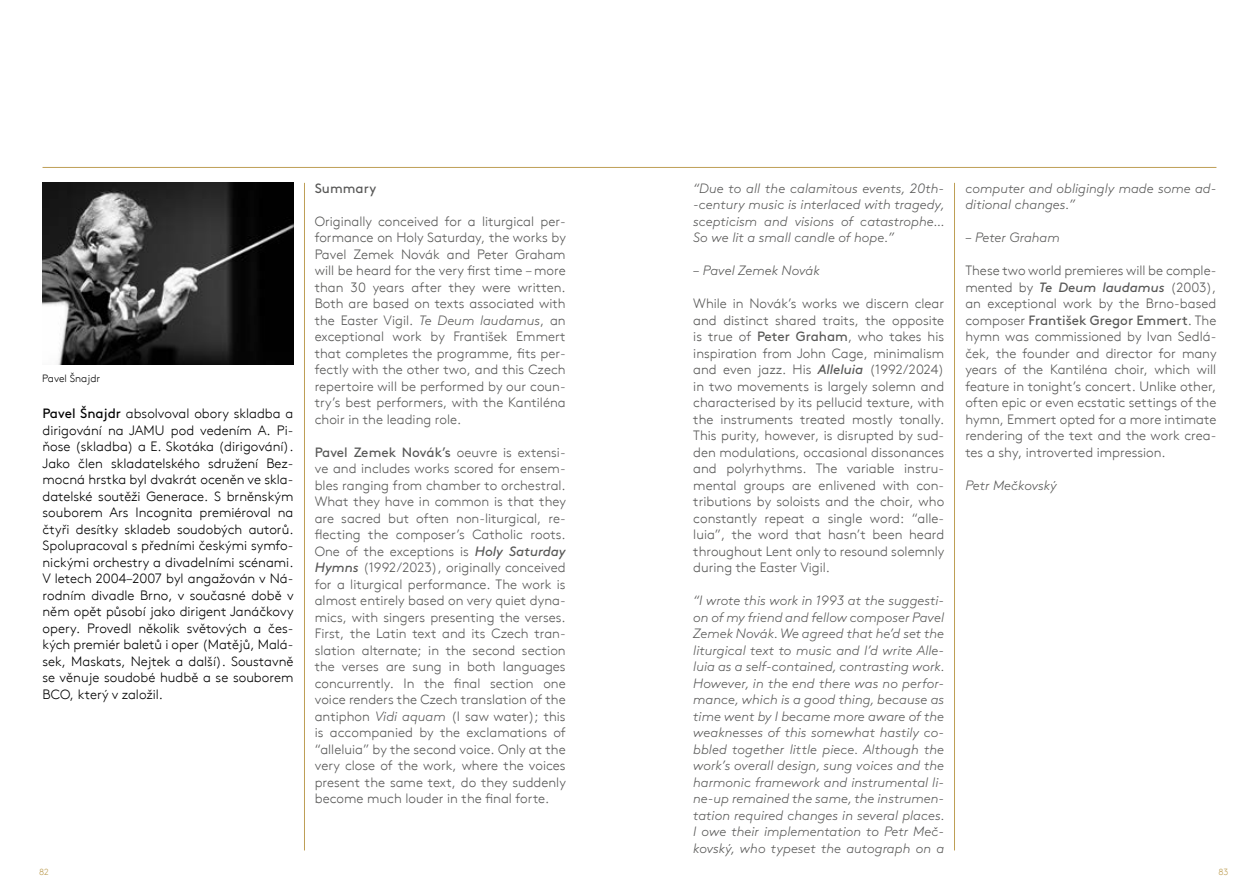
<style>
.page{position:relative;width:1259px;height:893px;background:#fff}
.page>*{position:absolute;margin:0;border:0;box-sizing:border-box;transform-origin:0 0}
.t1{font:300 13.5px/16.5px "Brown";color:#575756;text-align:justify}
.t2{font:italic 300 13.5px/16.5px "Brown";color:#575756;text-align:justify}
.t3{font:300 13.5px/16.5px "Brown";color:#000;text-align:justify}
.t4{font:13.5px "Brown";color:#575756}
.t5{font:300 10.5px "Brown";color:#000}
.t6{font:300 9px "Brown";color:#be9f56}
.s1{font-weight:400}
.s2{font-style:italic}
.s3{font-weight:400;font-style:italic}
</style>
<div class="page">
<hr style="left:43px;top:167px;width:1173px;height:1px;background:#be9f56">
<hr style="left:304px;top:183px;width:1px;height:667px;background:#be9f56">
<hr style="left:954px;top:183px;width:1px;height:667px;background:#be9f56">
<img style="left:42px;top:183px;width:251px;height:181px">
<p class="t5" style="left:42px;top:371px;width:59px">Pavel Šnajdr</p>
<p class="t3" style="left:43px;top:404px;width:253px"><span class="s1">Pavel Šnajdr</span> absolvoval obory skladba a dirigování na JAMU pod vedením A. Pi&shy;ňose (skladba) a E. Skotáka (dirigování).<br>Jako člen skladatelského sdružení Bez&shy;mocná hrstka byl dvakrát oceněn ve skla&shy;datelské soutěži Generace. S brněnským souborem Ars Incognita premiéroval na čtyři desítky skladeb soudobých autorů.<br>Spolupracoval s předními českými symfo&shy;nickými orchestry a divadelními scénami.<br>V letech 2004–2007 byl angažován v Ná&shy;rodním divadle Brno, v současné době v něm opět působí jako dirigent Janáčkovy opery. Provedl několik světových a čes&shy;kých premiér baletů i oper (Matějů, Malá&shy;sek, Maskats, Nejtek a další). Soustavně se věnuje soudobé hudbě a se souborem BCO, který v založil.</p>
<p class="t4" style="left:315px;top:178px;width:63px">Summary</p>
<p class="t1" style="left:315px;top:212px;width:253px">Originally conceived for a liturgical per&shy;formance on Holy Saturday, the works by Pavel Zemek Novák and Peter Graham will be heard for the very first time – more than 30 years after they were written.<br>Both are based on texts associated with the Easter Vigil. <span class="s2">Te Deum laudamus</span>, an exceptional work by František Emmert that completes the programme, fits per&shy;fectly with the other two, and this Czech repertoire will be performed by our coun&shy;try’s best performers, with the Kantiléna choir in the leading role.</p>
<p class="t1" style="left:315px;top:443px;width:253px"><span class="s1">Pavel Zemek Novák’s</span> oeuvre is extensi&shy;ve and includes works scored for ensem&shy;bles ranging from chamber to orchestral.<br>What they have in common is that they are sacred but often non-liturgical, re&shy;flecting the composer’s Catholic roots.<br>One of the exceptions is <span class="s3">Holy Saturday Hymns</span> (1992/2023), originally conceived for a liturgical performance. The work is almost entirely based on very quiet dyna&shy;mics, with singers presenting the verses.<br>First, the Latin text and its Czech tran&shy;slation alternate; in the second section the verses are sung in both languages concurrently. In the final section one voice renders the Czech translation of the antiphon <span class="s2">Vidi aquam</span> (I saw water); this is accompanied by the exclamations of “alleluia” by the second voice. Only at the very close of the work, where the voices present the same text, do they suddenly become much louder in the final forte.</p>
<p class="t2" style="left:693px;top:179px;width:253px">“Due to all the calamitous events, 20th--century music is interlaced with tragedy, scepticism and visions of catastrophe… So we lit a small candle of hope.”</p>
<p class="t2" style="left:693px;top:261px;width:128px">– Pavel Zemek Novák</p>
<p class="t1" style="left:693px;top:294px;width:253px">While in Novák’s works we discern clear and distinct shared traits, the opposite is true of <span class="s1">Peter Graham</span>, who takes his inspiration from John Cage, minimalism and even jazz. His <span class="s3">Alleluia</span> (1992/2024) in two movements is largely solemn and characterised by its pellucid texture, with the instruments treated mostly tonally.<br>This purity, however, is disrupted by sud&shy;den modulations, occasional dissonances and polyrhythms. The variable instru&shy;mental groups are enlivened with con&shy;tributions by soloists and the choir, who constantly repeat a single word: “alle&shy;luia”, the word that hasn’t been heard throughout Lent only to resound solemnly during the Easter Vigil.</p>
<p class="t2" style="left:693px;top:591px;width:253px">“I wrote this work in 1993 at the suggesti&shy;on of my friend and fellow composer Pavel Zemek Novák.We agreed that he’d set the liturgical text to music and I’d write Alle&shy;luia as a self-contained, contrasting work.<br>However, in the end there was no perfor&shy;mance, which is a good thing, because as time went by I became more aware of the weaknesses of this somewhat hastily co&shy;bbled together little piece. Although the work’s overall design, sung voices and the harmonic framework and instrumental li&shy;ne-up remained the same, the instrumen&shy;tation required changes in several places.<br>I owe their implementation to Petr Meč&shy;kovský, who typeset the autograph on a</p>
<p class="t2" style="left:965px;top:179px;width:252px">computer and obligingly made some ad&shy;ditional changes.”</p>
<p class="t2" style="left:965px;top:228px;width:96px">– Peter Graham</p>
<p class="t1" style="left:965px;top:261px;width:253px">These two world premieres will be comple&shy;mented by <span class="s3">Te Deum laudamus</span> (2003), an exceptional work by the Brno-based composer <span class="s1">František Gregor Emmert</span>. The hymn was commissioned by Ivan Sedlá&shy;ček, the founder and director for many years of the Kantiléna choir, which will feature in tonight’s concert. Unlike other, often epic or even ecstatic settings of the hymn, Emmert opted for a more intimate rendering of the text and the work crea&shy;tes a shy, introverted impression.</p>
<p class="t2" style="left:965px;top:476px;width:93px">Petr Mečkovský</p>
<p class="t6" style="left:39px;top:865px;width:11px">82</p>
<p class="t6" style="left:1218px;top:865px;width:11px">83</p>
</div>
